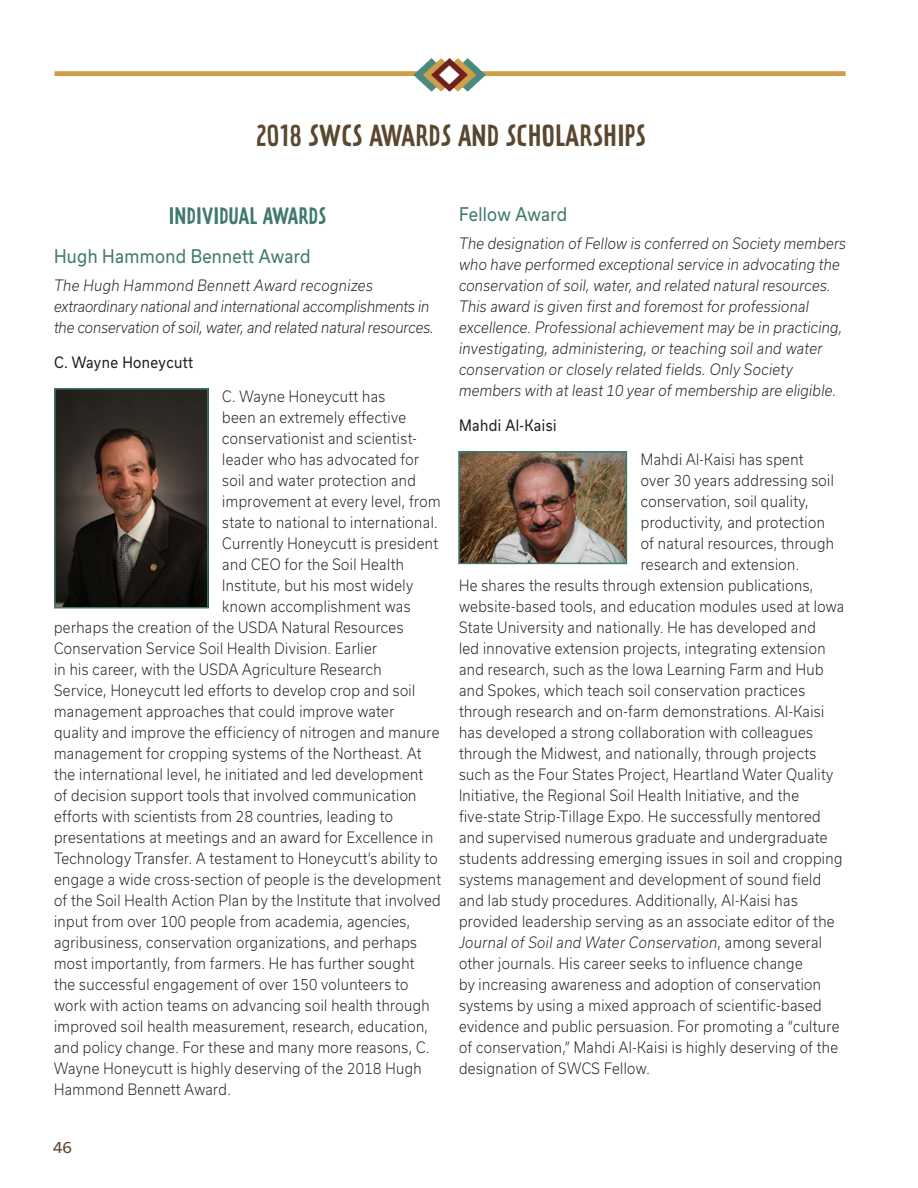
<style>
.page{position:relative;width:918px;height:1188px;background:#fff}
.page>*{position:absolute;margin:0;border:0;box-sizing:border-box;transform-origin:0 0}
.t1{font:27px "Prater Sans Pro";letter-spacing:.01em;color:#5b472e}
.Subhead_1{font:21px "Prater Sans Pro";letter-spacing:.01em;color:#3f796d}
.Subhead_2{font:18px "Usual";letter-spacing:.02em;color:#3f796d;scale:.9 1}
.Body{font:300 15px "Usual";letter-spacing:.03em;color:#231f20;scale:.9 1}
.Body-2{font:italic 300 15px/21px "Usual";letter-spacing:.02em;color:#231f20;scale:.9 1}
.Body-3{font:italic 300 15px/21px "Usual";color:#231f20;scale:.9 1}
.Body-4{font:15px "Usual";letter-spacing:.03em;color:#231f20;scale:.9 1}
.t2{font:15px "Usual";color:#5b472e}
.s1{font-style:normal}
</style>
<div class="page">
<img style="left:54px;top:58px;width:792px;height:34px">
<img style="left:57px;top:391px;width:149px;height:215px">
<img style="left:461px;top:454px;width:163px;height:107px">
<div style="left:54px;top:388px;width:155px;height:221px;border:2px solid #3f796d"></div>
<div style="left:458px;top:451px;width:169px;height:113px;border:2px solid #3f796d"></div>
<p class="t1" style="left:256px;top:118px;width:391px">2018 SWCS AWARDS AND SCHOLARSHIPS</p>
<p class="Subhead_1" style="left:169px;top:202px;width:159px">INDIVIDUAL AWARDS</p>
<p class="Subhead_2" style="left:54px;top:246px;width:286px">Hugh Hammond Bennett Award</p>
<p class="Body-3" style="left:54px;top:275px;width:423px">The Hugh Hammond Bennett Award recognizes extraordinary national and international accomplishments in the conservation of soil, water, and related natural resources.</p>
<p class="Body-4" style="left:54px;top:354px;width:156px">C. Wayne Honeycutt</p>
<p class="Body" style="left:222px;top:388px;width:183px">C. Wayne Honeycutt has</p>
<p class="Body" style="left:222px;top:409px;width:206px">been an extremely effective</p>
<p class="Body" style="left:222px;top:430px;width:218px">conservationist and scientist-</p>
<p class="Body" style="left:222px;top:451px;width:220px">leader who has advocated for</p>
<p class="Body" style="left:222px;top:472px;width:217px">soil and water protection and</p>
<p class="Body" style="left:222px;top:493px;width:244px">improvement at every level, from</p>
<p class="Body" style="left:222px;top:514px;width:241px">state to national to international.</p>
<p class="Body" style="left:222px;top:535px;width:241px">Currently Honeycutt is president</p>
<p class="Body" style="left:222px;top:556px;width:203px">and CEO for the Soil Health</p>
<p class="Body" style="left:222px;top:577px;width:214px">Institute, but his most widely</p>
<p class="Body" style="left:222px;top:598px;width:211px">known accomplishment was</p>
<p class="Body" style="left:54px;top:619px;width:390px">perhaps the creation of the USDA Natural Resources</p>
<p class="Body" style="left:54px;top:640px;width:361px">Conservation Service Soil Health Division. Earlier</p>
<p class="Body" style="left:54px;top:661px;width:365px">in his career, with the USDA Agriculture Research</p>
<p class="Body" style="left:54px;top:682px;width:403px">Service, Honeycutt led efforts to develop crop and soil</p>
<p class="Body" style="left:54px;top:703px;width:380px">management approaches that could improve water</p>
<p class="Body" style="left:54px;top:724px;width:430px">quality and improve the efficiency of nitrogen and manure</p>
<p class="Body" style="left:54px;top:745px;width:410px">management for cropping systems of the Northeast. At</p>
<p class="Body" style="left:54px;top:766px;width:412px">the international level, he initiated and led development</p>
<p class="Body" style="left:54px;top:787px;width:404px">of decision support tools that involved communication</p>
<p class="Body" style="left:54px;top:808px;width:378px">efforts with scientists from 28 countries, leading to</p>
<p class="Body" style="left:54px;top:829px;width:423px">presentations at meetings and an award for Excellence in</p>
<p class="Body" style="left:54px;top:850px;width:428px">Technology Transfer. A testament to Honeycutt’s ability to</p>
<p class="Body" style="left:54px;top:871px;width:432px">engage a wide cross-section of people is the development</p>
<p class="Body" style="left:54px;top:892px;width:431px">of the Soil Health Action Plan by the Institute that involved</p>
<p class="Body" style="left:54px;top:913px;width:397px">input from over 100 people from academia, agencies,</p>
<p class="Body" style="left:54px;top:934px;width:405px">agribusiness, conservation organizations, and perhaps</p>
<p class="Body" style="left:54px;top:955px;width:402px">most importantly, from farmers. He has further sought</p>
<p class="Body" style="left:54px;top:976px;width:395px">the successful engagement of over 150 volunteers to</p>
<p class="Body" style="left:54px;top:997px;width:419px">work with action teams on advancing soil health through</p>
<p class="Body" style="left:54px;top:1018px;width:417px">improved soil health measurement, research, education,</p>
<p class="Body" style="left:54px;top:1039px;width:419px">and policy change. For these and many more reasons, C.</p>
<p class="Body" style="left:54px;top:1060px;width:410px">Wayne Honeycutt is highly deserving of the 2018 Hugh</p>
<p class="Body" style="left:54px;top:1081px;width:198px">Hammond Bennett Award.</p>
<p class="Subhead_2" style="left:459px;top:203px;width:122px">Fellow Award</p>
<p class="Body-2" style="left:459px;top:233px;width:432px">The designation of Fellow is conferred on Society members who have performed exceptional service in advocating the conservation of soil, water, and related natural resources.<br>This award is given first and foremost for professional excellence. Professional achievement may be in practicing, investigating, administering, or teaching soil and water conservation or closely related fields. Only Society members with at least 10 year of membership are eligible.</p>
<p class="Body-4" style="left:459px;top:416px;width:110px">Mahdi Al-Kaisi</p>
<p class="Body" style="left:641px;top:451px;width:182px">Mahdi Al-Kaisi has spent</p>
<p class="Body" style="left:641px;top:472px;width:216px">over 30 years addressing soil</p>
<p class="Body" style="left:641px;top:493px;width:188px">conservation, soil quality,</p>
<p class="Body" style="left:641px;top:514px;width:206px">productivity, and protection</p>
<p class="Body" style="left:641px;top:535px;width:216px">of natural resources, through</p>
<p class="Body" style="left:641px;top:556px;width:178px">research and extension.</p>
<p class="Body" style="left:459px;top:577px;width:395px">He shares the results through extension publications,</p>
<p class="Body" style="left:459px;top:598px;width:430px">website-based tools, and education modules used at Iowa</p>
<p class="Body" style="left:459px;top:619px;width:398px">State University and nationally. He has developed and</p>
<p class="Body" style="left:459px;top:640px;width:409px">led innovative extension projects, integrating extension</p>
<p class="Body" style="left:459px;top:661px;width:407px">and research, such as the Iowa Learning Farm and Hub</p>
<p class="Body" style="left:459px;top:682px;width:386px">and Spokes, which teach soil conservation practices</p>
<p class="Body" style="left:459px;top:703px;width:407px">through research and on-farm demonstrations. Al-Kaisi</p>
<p class="Body" style="left:459px;top:724px;width:395px">has developed a strong collaboration with colleagues</p>
<p class="Body" style="left:459px;top:745px;width:398px">through the Midwest, and nationally, through projects</p>
<p class="Body" style="left:459px;top:766px;width:417px">such as the Four States Project, Heartland Water Quality</p>
<p class="Body" style="left:459px;top:787px;width:379px">Initiative, the Regional Soil Health Initiative, and the</p>
<p class="Body" style="left:459px;top:808px;width:403px">five-state Strip-Tillage Expo. He successfully mentored</p>
<p class="Body" style="left:459px;top:829px;width:411px">and supervised numerous graduate and undergraduate</p>
<p class="Body" style="left:459px;top:850px;width:428px">students addressing emerging issues in soil and cropping</p>
<p class="Body" style="left:459px;top:871px;width:404px">systems management and development of sound field</p>
<p class="Body" style="left:459px;top:892px;width:378px">and lab study procedures. Additionally, Al-Kaisi has</p>
<p class="Body" style="left:459px;top:913px;width:419px">provided leadership serving as an associate editor of the</p>
<p class="Body-2" style="left:459px;top:932px;width:405px">Journal of Soil and Water Conservation<span class="s1">, among several</span></p>
<p class="Body" style="left:459px;top:955px;width:383px">other journals. His career seeks to influence change</p>
<p class="Body" style="left:459px;top:976px;width:404px">by increasing awareness and adoption of conservation</p>
<p class="Body" style="left:459px;top:997px;width:405px">systems by using a mixed approach of scientific-based</p>
<p class="Body" style="left:459px;top:1018px;width:424px">evidence and public persuasion. For promoting a “culture</p>
<p class="Body" style="left:459px;top:1039px;width:423px">of conservation,” Mahdi Al-Kaisi is highly deserving of the</p>
<p class="Body" style="left:459px;top:1060px;width:213px">designation of SWCS Fellow.</p>
<p class="t2" style="left:53px;top:1139px;width:20px">46</p>
</div>
